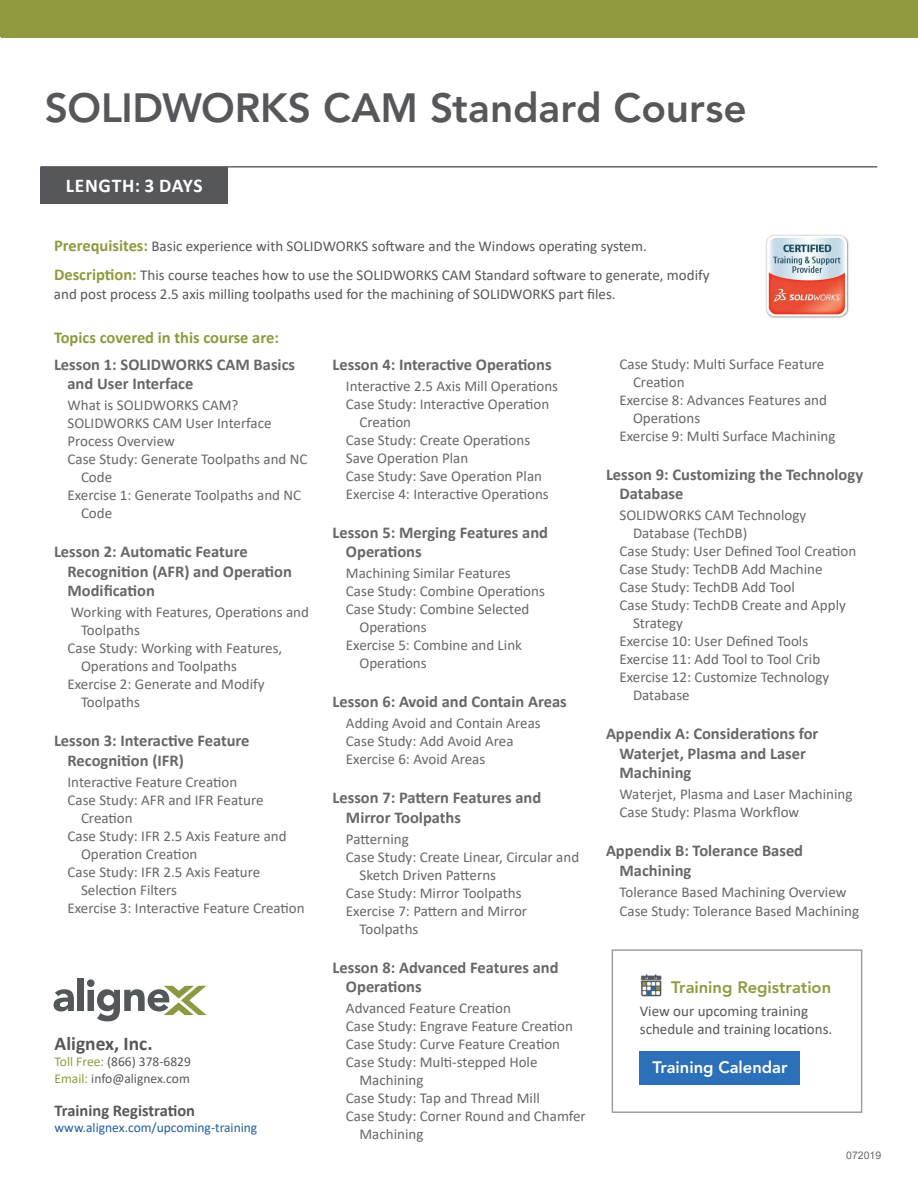
<style>
.page{position:relative;width:918px;height:1188px;background:#fff}
.page>*{position:absolute;margin:0;border:0;box-sizing:border-box;transform-origin:0 0}
.t1{font:800 40.5px "Avenir LT Std";letter-spacing:-.005em;color:#55575a}
.t2{font:700 19.5px "Calibri";color:#55575a}
.t3{font:700 19.5px "Calibri";letter-spacing:.035em;color:#fff}
.t4{font:700 16.5px/19.5px "Calibri";color:#666767}
.t5{font:700 16.5px "Calibri";color:#91993e}
.t6{font:700 16.5px "Calibri";color:#55575a}
.t7{font:800 16.5px "Avenir LT Std";color:#91993e}
.t8{font:800 16.5px "Avenir LT Std";color:#fff}
.t9{font:15px/18px "Calibri";color:#666767}
.t10{font:15px/29.2px "Calibri";color:#55575a}
.t11{font:13.5px/16.5px "Calibri";color:#55575a}
.t12{font:13.5px "Calibri";color:#215e9e}
.t13{font:10.5px "Arial";color:#666767}
.s1{font-weight:700;font-size:16.5px;color:#91993e}
.s2{color:#91993e}
</style>
<div class="page">
<div style="left:0;top:0;width:918px;height:37px;background:#91993e"></div>
<hr style="left:40px;top:166px;width:837px;height:2px;background:#666767">
<img style="left:765px;top:234px;width:84px;height:84px">
<svg style="left:54px;top:989px;width:20px;height:23px"></svg>
<div style="left:77px;top:978px;width:7px;height:33px;background:#52575a"></div>
<svg style="left:87px;top:979px;width:120px;height:42px"></svg>
<div style="left:40px;top:167px;width:188px;height:37px;background:#55575a"></div>
<div style="left:1px;top:1px;width:917px;height:37px;background:#91993e"></div>
<div style="left:612px;top:949px;width:250px;height:164px;border:2px solid #a0a0a1"></div>
<div style="left:640px;top:1052px;width:160px;height:33px;background:#2b70b8"></div>
<img style="left:640px;top:974px;width:22px;height:23px">
<h1 class="t1" style="left:45px;top:84px;width:703px">SOLIDWORKS CAM Standard Course</h1>
<h2 class="t3" style="left:66px;top:172px;width:138px">LENGTH: 3 DAYS</h2>
<p class="t10" style="left:54px;top:231px;width:657px"><span class="s1">Prerequisites:</span> Basic experience with SOLIDWORKS software and the Windows operating system.<br><span class="s1">Description:</span> This course teaches how to use the SOLIDWORKS CAM Standard software to generate, modify</p>
<p class="t10" style="left:54px;top:279px;width:563px">and post process 2.5 axis milling toolpaths used for the machining of SOLIDWORKS part files.</p>
<p class="t5" style="left:54px;top:326px;width:227px">Topics covered in this course are:</p>
<p class="t4" style="left:67px;top:355px;width:229px;text-indent:-13px">Lesson 1: SOLIDWORKS CAM Basics and User Interface</p>
<p class="t9" style="left:68px;top:396px;width:173px">What is SOLIDWORKS CAM?</p>
<p class="t9" style="left:68px;top:414px;width:206px">SOLIDWORKS CAM User Interface</p>
<p class="t9" style="left:68px;top:432px;width:109px">Process Overview</p>
<p class="t9" style="left:68px;top:450px;width:242px">Case Study: Generate Toolpaths and NC</p>
<p class="t9" style="left:81px;top:468px;width:33px">Code</p>
<p class="t9" style="left:68px;top:486px;width:235px">Exercise 1: Generate Toolpaths and NC</p>
<p class="t9" style="left:81px;top:504px;width:33px">Code</p>
<p class="t4" style="left:67px;top:542px;width:226px;text-indent:-13px">Lesson 2: Automatic Feature<br>Recognition (AFR) and Operation<br>Modification</p>
<p class="t9" style="left:71px;top:603px;width:240px">Working with Features, Operations and</p>
<p class="t9" style="left:81px;top:621px;width:60px">Toolpaths</p>
<p class="t9" style="left:68px;top:639px;width:216px">Case Study: Working with Features,</p>
<p class="t9" style="left:81px;top:657px;width:157px">Operations and Toolpaths</p>
<p class="t9" style="left:68px;top:675px;width:199px">Exercise 2: Generate and Modify</p>
<p class="t9" style="left:81px;top:693px;width:60px">Toolpaths</p>
<p class="t4" style="left:67px;top:731px;width:184px;text-indent:-13px">Lesson 3: Interactive Feature<br>Recognition (IFR)</p>
<p class="t9" style="left:68px;top:773px;width:171px">Interactive Feature Creation</p>
<p class="t9" style="left:68px;top:791px;width:198px">Case Study: AFR and IFR Feature</p>
<p class="t9" style="left:81px;top:809px;width:53px">Creation</p>
<p class="t9" style="left:68px;top:827px;width:221px">Case Study: IFR 2.5 Axis Feature and</p>
<p class="t9" style="left:81px;top:845px;width:118px">Operation Creation</p>
<p class="t9" style="left:68px;top:863px;width:194px">Case Study: IFR 2.5 Axis Feature</p>
<p class="t9" style="left:81px;top:881px;width:98px">Selection Filters</p>
<p class="t9" style="left:68px;top:899px;width:239px">Exercise 3: Interactive Feature Creation</p>
<h2 class="t2" style="left:55px;top:1029px;width:100px">Alignex, Inc.</h2>
<p class="t11" style="left:55px;top:1053px;width:138px"><span class="s2">Toll Free:</span> (866) 378-6829<br><span class="s2">Email:</span> info@alignex.com</p>
<p class="t6" style="left:55px;top:1098px;width:142px">Training Registration</p>
<p class="t12" style="left:55px;top:1118px;width:204px">www.alignex.com/upcoming-training</p>
<p class="t4" style="left:332px;top:355px;width:221px">Lesson 4: Interactive Operations</p>
<p class="t9" style="left:346px;top:377px;width:214px">Interactive 2.5 Axis Mill Operations</p>
<p class="t9" style="left:346px;top:395px;width:205px">Case Study: Interactive Operation</p>
<p class="t9" style="left:359px;top:413px;width:53px">Creation</p>
<p class="t9" style="left:346px;top:431px;width:186px">Case Study: Create Operations</p>
<p class="t9" style="left:346px;top:449px;width:124px">Save Operation Plan</p>
<p class="t9" style="left:346px;top:467px;width:198px">Case Study: Save Operation Plan</p>
<p class="t9" style="left:346px;top:485px;width:204px">Exercise 4: Interactive Operations</p>
<p class="t4" style="left:346px;top:523px;width:204px;text-indent:-13px">Lesson 5: Merging Features and<br>Operations</p>
<p class="t9" style="left:346px;top:564px;width:166px">Machining Similar Features</p>
<p class="t9" style="left:346px;top:582px;width:200px">Case Study: Combine Operations</p>
<p class="t9" style="left:346px;top:600px;width:185px">Case Study: Combine Selected</p>
<p class="t9" style="left:359px;top:618px;width:69px">Operations</p>
<p class="t9" style="left:346px;top:636px;width:178px">Exercise 5: Combine and Link</p>
<p class="t9" style="left:359px;top:654px;width:69px">Operations</p>
<p class="t4" style="left:332px;top:692px;width:236px">Lesson 6: Avoid and Contain Areas</p>
<p class="t9" style="left:346px;top:714px;width:196px">Adding Avoid and Contain Areas<br>Case Study: Add Avoid Area<br>Exercise 6: Avoid Areas</p>
<p class="t4" style="left:346px;top:788px;width:197px;text-indent:-13px">Lesson 7: Pattern Features and<br>Mirror Toolpaths</p>
<p class="t9" style="left:346px;top:830px;width:64px">Patterning</p>
<p class="t9" style="left:346px;top:848px;width:235px">Case Study: Create Linear, Circular and</p>
<p class="t9" style="left:359px;top:866px;width:138px">Sketch Driven Patterns</p>
<p class="t9" style="left:346px;top:884px;width:177px">Case Study: Mirror Toolpaths</p>
<p class="t9" style="left:346px;top:902px;width:183px">Exercise 7: Pattern and Mirror</p>
<p class="t9" style="left:359px;top:920px;width:60px">Toolpaths</p>
<p class="t4" style="left:346px;top:958px;width:214px;text-indent:-13px">Lesson 8: Advanced Features and<br>Operations</p>
<p class="t9" style="left:346px;top:999px;width:166px">Advanced Feature Creation</p>
<p class="t9" style="left:346px;top:1017px;width:229px">Case Study: Engrave Feature Creation</p>
<p class="t9" style="left:346px;top:1035px;width:216px">Case Study: Curve Feature Creation</p>
<p class="t9" style="left:346px;top:1053px;width:193px">Case Study: Multi-stepped Hole</p>
<p class="t9" style="left:359px;top:1071px;width:65px">Machining</p>
<p class="t9" style="left:346px;top:1089px;width:195px">Case Study: Tap and Thread Mill</p>
<p class="t9" style="left:346px;top:1107px;width:241px">Case Study: Corner Round and Chamfer</p>
<p class="t9" style="left:359px;top:1125px;width:65px">Machining</p>
<p class="t9" style="left:620px;top:355px;width:206px">Case Study: Multi Surface Feature</p>
<p class="t9" style="left:633px;top:373px;width:53px">Creation</p>
<p class="t9" style="left:620px;top:391px;width:209px">Exercise 8: Advances Features and</p>
<p class="t9" style="left:633px;top:409px;width:69px">Operations</p>
<p class="t9" style="left:620px;top:427px;width:217px">Exercise 9: Multi Surface Machining</p>
<p class="t4" style="left:619px;top:464px;width:245px;text-indent:-13px">Lesson 9: Customizing the Technology<br>Database</p>
<p class="t9" style="left:620px;top:506px;width:188px">SOLIDWORKS CAM Technology</p>
<p class="t9" style="left:633px;top:524px;width:116px">Database (TechDB)</p>
<p class="t9" style="left:620px;top:542px;width:238px">Case Study: User Defined Tool Creation</p>
<p class="t9" style="left:620px;top:560px;width:205px">Case Study: TechDB Add Machine</p>
<p class="t9" style="left:620px;top:578px;width:177px">Case Study: TechDB Add Tool</p>
<p class="t9" style="left:620px;top:596px;width:228px">Case Study: TechDB Create and Apply</p>
<p class="t9" style="left:633px;top:614px;width:52px">Strategy</p>
<p class="t9" style="left:620px;top:632px;width:190px">Exercise 10: User Defined Tools</p>
<p class="t9" style="left:620px;top:650px;width:202px">Exercise 11: Add Tool to Tool Crib</p>
<p class="t9" style="left:620px;top:668px;width:211px">Exercise 12: Customize Technology</p>
<p class="t9" style="left:633px;top:686px;width:58px">Database</p>
<p class="t4" style="left:619px;top:724px;width:201px;text-indent:-13px">Appendix A: Considerations for<br>Waterjet, Plasma and Laser<br>Machining</p>
<p class="t9" style="left:620px;top:785px;width:235px">Waterjet, Plasma and Laser Machining<br>Case Study: Plasma Workflow</p>
<p class="t4" style="left:619px;top:841px;width:185px;text-indent:-13px">Appendix B: Tolerance Based<br>Machining</p>
<p class="t9" style="left:620px;top:882px;width:241px;line-height:19.5px">Tolerance Based Machining Overview<br>Case Study: Tolerance Based Machining</p>
<p class="t7" style="left:671px;top:977px;width:161px">Training Registration</p>
<p class="t10" style="left:640px;top:1002px;width:194px;line-height:18px">View our upcoming training schedule and training locations.</p>
<p class="t8" style="left:652px;top:1058px;width:137px">Training Calendar</p>
<p class="t13" style="left:846px;top:1148px;width:37px">072019</p>
</div>
